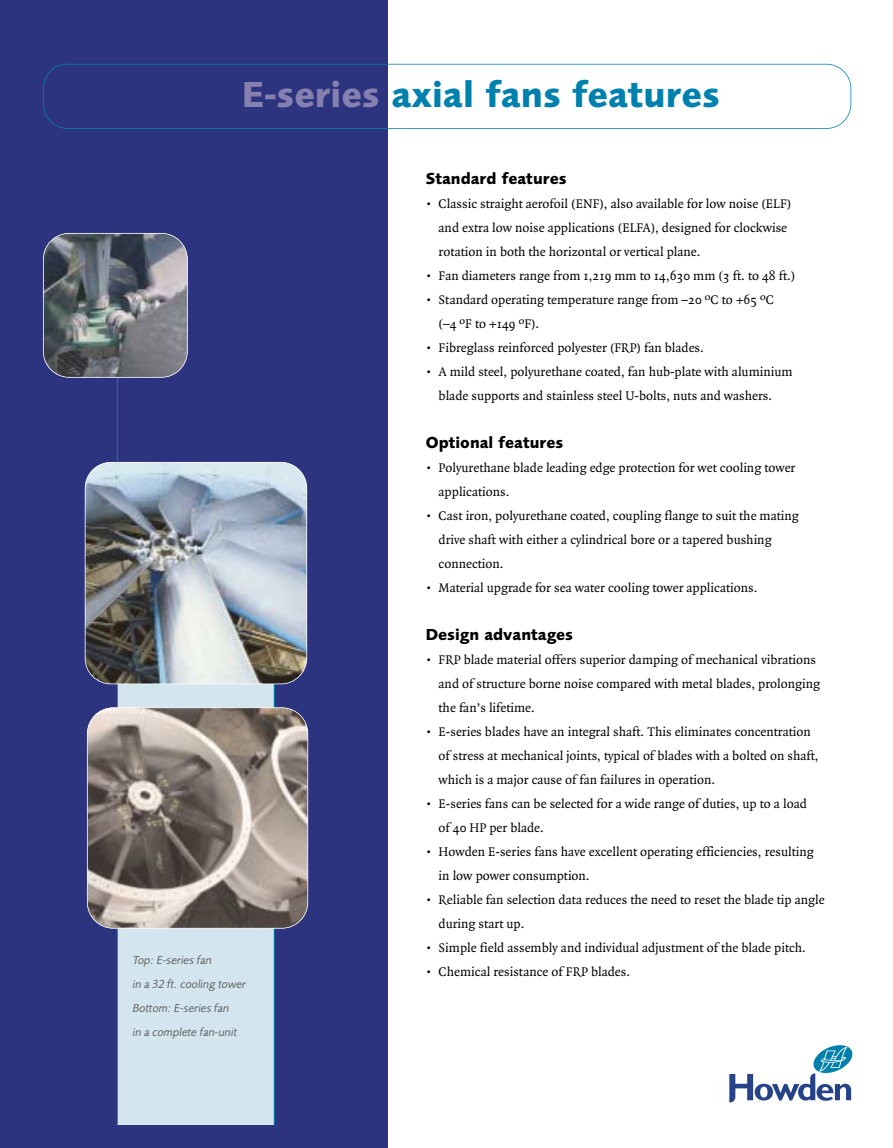
<style>
.page{position:relative;width:893px;height:1148px;background:#fff}
.page>*{position:absolute;margin:0;border:0;box-sizing:border-box;transform-origin:0 0}
.t1{font:700 37.5px "Foundry Sans";color:#0081ad}
.t2{font:700 16.5px "Foundry Sans";color:#000}
.t3{font:13.5px/24px "Quadraat";color:#000}
.t4{font:italic 12px/24px "Foundry Sans";color:#5b5b5b}
.s1{color:#8580af}
</style>
<div class="page">
<svg style="left:729px;top:1045px;width:123px;height:57px"></svg>
<div style="left:0;top:0;width:387px;height:1148px;background:#2d347f"></div>
<div style="left:117px;top:611px;width:157px;height:513px;background:#d3e5ee"></div>
<div style="left:43px;top:64px;width:808px;height:65px;border:2px solid #0081ad;border-radius:25px"></div>
<hr style="left:117px;top:319px;width:1px;height:805px;background:#0081ad">
<hr style="left:274px;top:476px;width:1px;height:648px;background:#0081ad">
<img style="left:43px;top:233px;width:144px;height:144px;border-radius:26px">
<div style="left:43px;top:233px;width:145px;height:145px;border:2px solid #fff;border-radius:26px"></div>
<img style="left:85px;top:462px;width:222px;height:222px;border-radius:26px">
<div style="left:85px;top:462px;width:222px;height:222px;border:2px solid #fff;border-radius:26px"></div>
<img style="left:87px;top:707px;width:221px;height:221px;border-radius:26px">
<div style="left:87px;top:707px;width:221px;height:221px;border:2px solid #fff;border-radius:26px"></div>
<h1 class="t1" style="left:242px;top:80px;width:479px"><span class="s1">E-series</span> axial fans features</h1>
<p class="t4" style="left:133px;top:949px;width:115px">Top: E-series fan<br>in a 32 ft. cooling tower<br>Bottom: E-series fan<br>in a complete fan-unit</p>
<p class="t2" style="left:426px;top:172px;width:142px">Standard features</p>
<p class="t3" style="left:438px;top:193px;width:354px;text-indent:-13px">• Classic straight aerofoil (ENF), also available for low noise (ELF) and extra low noise applications (ELFA), designed for clockwise rotation in both the horizontal or vertical plane.</p>
<p class="t3" style="left:426px;top:265px;width:371px">• Fan diameters range from 1,219 mm to 14,630 mm (3 ft. to 48 ft.)</p>
<p class="t3" style="left:438px;top:289px;width:337px;text-indent:-13px">• Standard operating temperature range from –20 ºC to +65 ºC (–4 ºF to +149 ºF).</p>
<p class="t3" style="left:426px;top:337px;width:280px">• Fibreglass reinforced polyester (FRP) fan blades.</p>
<p class="t3" style="left:426px;top:361px;width:368px;text-align:center">• A mild steel, polyurethane coated, fan hub-plate with aluminium blade supports and stainless steel U-bolts, nuts and washers.</p>
<p class="t2" style="left:426px;top:436px;width:139px">Optional features</p>
<p class="t3" style="left:438px;top:457px;width:358px;text-indent:-13px">• Polyurethane blade leading edge protection for wet cooling tower applications.</p>
<p class="t3" style="left:438px;top:505px;width:361px;text-indent:-13px">• Cast iron, polyurethane coated, coupling flange to suit the mating drive shaft with either a cylindrical bore or a tapered bushing connection.</p>
<p class="t3" style="left:426px;top:577px;width:333px">• Material upgrade for sea water cooling tower applications.</p>
<p class="t2" style="left:426px;top:628px;width:149px">Design advantages</p>
<p class="t3" style="left:438px;top:649px;width:383px;text-indent:-13px">• FRP blade material offers superior damping of mechanical vibrations and of structure borne noise compared with metal blades, prolonging the fan’s lifetime.</p>
<p class="t3" style="left:438px;top:721px;width:381px;text-indent:-13px">• E-series blades have an integral shaft. This eliminates concentration of stress at mechanical joints, typical of blades with a bolted on shaft, which is a major cause of fan failures in operation.</p>
<p class="t3" style="left:438px;top:793px;width:370px;text-indent:-13px">• E-series fans can be selected for a wide range of duties, up to a load of 40 HP per blade.</p>
<p class="t3" style="left:438px;top:841px;width:376px;text-indent:-13px">• Howden E-series fans have excellent operating efficiencies, resulting in low power consumption.</p>
<p class="t3" style="left:438px;top:889px;width:387px;text-indent:-13px">• Reliable fan selection data reduces the need to reset the blade tip angle during start up.</p>
<p class="t3" style="left:426px;top:937px;width:381px">• Simple field assembly and individual adjustment of the blade pitch.</p>
<p class="t3" style="left:426px;top:961px;width:206px">• Chemical resistance of FRP blades.</p>
</div>
